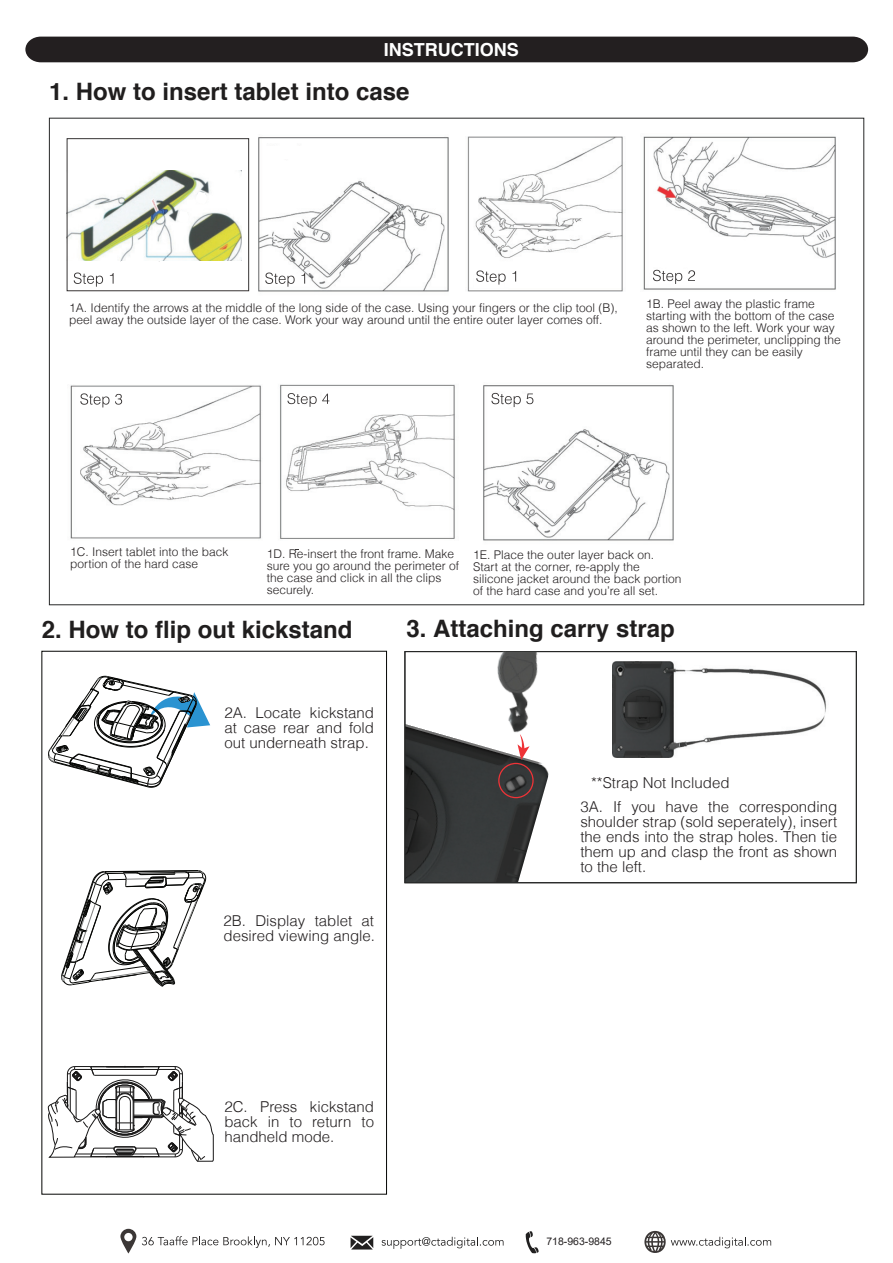
<style>
.page{position:relative;width:893px;height:1263px;background:#fff}
.page>*{position:absolute;margin:0;border:0;box-sizing:border-box;transform-origin:0 0}
.t1{font:700 24px "Helvetica";color:#201e1e}
.t2{font:700 18px "Helvetica";color:#fff}
.t3{font:300 15px/15px "Helvetica";color:#231f20;text-align:justify}
.t4{font:300 12px/12px "Helvetica";color:#231f20}
.t5{font:10.5px "Arial";color:#231f20}
</style>
<div class="page">
<svg style="left:48px;top:676px;width:162px;height:111px"></svg>
<svg style="left:61px;top:870px;width:145px;height:117px"></svg>
<svg style="left:48px;top:1066px;width:165px;height:95px"></svg>
<svg style="left:526px;top:1231px;width:13px;height:22px"></svg>
<svg style="left:351px;top:1236px;width:22px;height:13px"></svg>
<svg style="left:142px;top:1236px;width:183px;height:12px"></svg>
<svg style="left:382px;top:1237px;width:121px;height:12px"></svg>
<svg style="left:644px;top:1231px;width:127px;height:22px"></svg>
<svg style="left:120px;top:1229px;width:16px;height:24px"></svg>
<div style="left:25px;top:37px;width:843px;height:25px;background:#231f20"></div>
<img style="left:407px;top:724px;width:142px;height:157px">
<div style="left:405px;top:651px;width:452px;height:232px;border:1px solid #262727"></div>
<div style="left:498px;top:763px;width:36px;height:35px;border:1px solid #ee3337;border-radius:50%"></div>
<img style="left:493px;top:651px;width:64px;height:101px">
<svg style="left:517px;top:734px;width:13px;height:26px"></svg>
<img style="left:613px;top:662px;width:213px;height:96px">
<img style="left:70px;top:385px;width:192px;height:154px">
<img style="left:280px;top:384px;width:175px;height:155px">
<div style="left:285px;top:392px;width:34px;height:12px;background:#fff"></div>
<svg style="left:287px;top:393px;width:42px;height:14px"></svg>
<svg style="left:80px;top:393px;width:42px;height:14px"></svg>
<img style="left:643px;top:136px;width:193px;height:154px">
<div style="left:652px;top:269px;width:34px;height:15px;background:#fff"></div>
<svg style="left:653px;top:270px;width:29px;height:14px"></svg>
<svg style="left:688px;top:270px;width:7px;height:11px"></svg>
<img style="left:245px;top:137px;width:204px;height:155px">
<div style="left:265px;top:146px;width:40px;height:12px;background:#fff"></div>
<img style="left:467px;top:136px;width:156px;height:156px">
<div style="left:475px;top:275px;width:29px;height:12px;background:#fff"></div>
<svg style="left:476px;top:270px;width:30px;height:15px"></svg>
<svg style="left:512px;top:271px;width:4px;height:11px"></svg>
<img style="left:483px;top:385px;width:191px;height:156px">
<svg style="left:491px;top:393px;width:42px;height:14px"></svg>
<div style="left:77px;top:522px;width:40px;height:13px;background:#fff"></div>
<img style="left:66px;top:170px;width:175px;height:91px">
<div style="left:67px;top:138px;width:182px;height:153px;border:1px solid #373434"></div>
<svg style="left:265px;top:273px;width:30px;height:14px"></svg>
<svg style="left:301px;top:273px;width:4px;height:11px"></svg>
<svg style="left:74px;top:273px;width:29px;height:14px"></svg>
<svg style="left:110px;top:273px;width:4px;height:11px"></svg>
<img style="left:139px;top:176px;width:76px;height:85px">
<h2 class="t2" style="left:384px;top:35px;width:136px">INSTRUCTIONS</h2>
<h1 class="t1" style="left:49px;top:72px;width:362px">1. How to insert tablet into case</h1>
<p class="t4" style="left:69px;top:302px;width:550px">1A. Identify the arrows at the middle of the long side of the case. Using your fingers or the clip tool (B), peel away the outside layer of the case. Work your way around until the entire outer layer comes off.</p>
<p class="t4" style="left:646px;top:297px;width:196px">1B. Peel away the plastic frame starting with the bottom of the case as shown to the left. Work your way around the perimeter, unclipping the frame until they can be easily separated.</p>
<p class="t4" style="left:70px;top:546px;width:160px">1C. Insert tablet into the back portion of the hard case</p>
<p class="t4" style="left:267px;top:547px;width:194px">1D. Re-insert the front frame. Make sure you go around the perimeter of the case and click in all the clips securely.</p>
<p class="t4" style="left:473px;top:548px;width:210px">1E. Place the outer layer back on.<br>Start at the corner, re-apply the silicone jacket around the back portion of the hard case and you’re all set.</p>
<h1 class="t1" style="left:42px;top:610px;width:312px">2. How to flip out kickstand</h1>
<p class="t3" style="left:224px;top:705px;width:151px">2A. Locate kickstand at case rear and fold out underneath strap.</p>
<p class="t3" style="left:224px;top:913px;width:153px">2B. Display tablet at desired viewing angle.</p>
<h1 class="t1" style="left:407px;top:609px;width:270px">3. Attaching carry strap</h1>
<p class="t3" style="left:580px;top:771px;width:258px;line-height:23.5px;text-indent:11px">**Strap Not Included<br>3A. If you have the corresponding</p>
<p class="t3" style="left:580px;top:814px;width:258px">shoulder strap (sold seperately), insert the ends into the strap holes. Then tie them up and clasp the front as shown to the left.</p>
<p class="t3" style="left:224px;top:1099px;width:151px">2C. Press kickstand back in to return to handheld mode.</p>
<p class="t5" style="left:546px;top:1234px;width:67px">718-963-9845</p>
</div>
